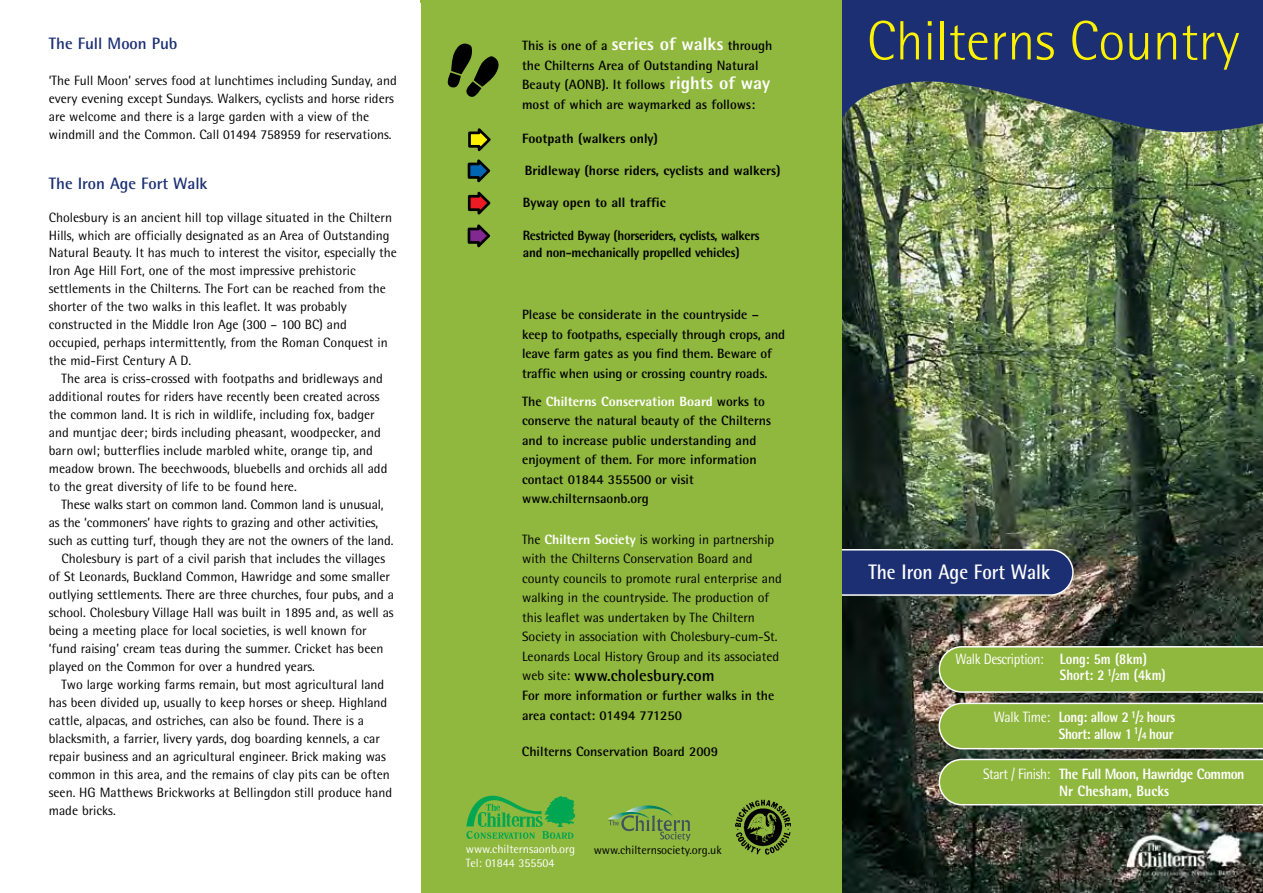
<style>
.page{position:relative;width:1263px;height:893px;background:#fff}
.page>*{position:absolute;margin:0;border:0;box-sizing:border-box;transform-origin:0 0}
.t1{font:300 55.5px "Rotis Semi Sans";color:#fff200}
.t2{font:700 21px "Rotis Semi Sans";color:#fff;scale:.9 1}
.t3{font:700 16.5px "Rotis Semi Sans";color:#1b2f72}
.t4{font:700 16.5px "Rotis Semi Sans";color:#000}
.t5{font:800 15px/16.5px "Rotis Semi Sans";letter-spacing:-.02em;color:#fff;text-align:center;scale:.9 1}
.t6{font:800 15px/16.5px "Rotis Semi Sans";letter-spacing:-.02em;color:#fff;text-align:right;scale:.85 1}
.t7{font:800 15px/16.5px "Rotis Semi Sans";color:#fff;scale:.85 1}
.t8{font:13.5px/18px "Rotis Semi Sans";color:#000}
.t9{font:700 13.5px/19.5px "Rotis Semi Sans";color:#000}
.t10{font:800 13.5px "Rotis Semi Sans";letter-spacing:-.015em;color:#000}
.t11{font:800 13.5px/16.5px "Rotis Semi Sans";letter-spacing:-.015em;color:#000;scale:.95 1}
.t12{font:12px "Rotis Semi Sans";color:#fff}
.t13{font:12px "Rotis Semi Sans";color:#000}
.s1{font-weight:800;font-size:18px;color:#fff}
.s2{font-weight:800;color:#fff}
.s3{font-weight:400;font-size:13.5px}
.s4{font-weight:400}
.s5{font-size:10.5px}
</style>
<div class="page">
<img style="left:420px;top:0;width:843px;height:893px">
<p class="t3" style="left:49px;top:33px;width:130px">The Full Moon Pub</p>
<p class="t8" style="left:49px;top:71px;width:349px">‘The Full Moon’ serves food at lunchtimes including Sunday, and every evening except Sundays. Walkers, cyclists and horse riders are welcome and there is a large garden with a view of the windmill and the Common. Call 01494 758959 for reservations.</p>
<p class="t3" style="left:49px;top:173px;width:160px">The Iron Age Fort Walk</p>
<p class="t8" style="left:49px;top:208px;width:350px">Cholesbury is an ancient hill top village situated in the Chiltern Hills, which are officially designated as an Area of Outstanding Natural Beauty. It has much to interest the visitor, especially the Iron Age Hill Fort, one of the most impressive prehistoric settlements in the Chilterns. The Fort can be reached from the shorter of the two walks in this leaflet. It was probably constructed in the Middle Iron Age (300 – 100 BC) and occupied, perhaps intermittently, from the Roman Conquest in the mid-First Century A D.</p>
<p class="t8" style="left:49px;top:370px;width:340px;text-indent:13px">The area is criss-crossed with footpaths and bridleways and additional routes for riders have recently been created across the common land. It is rich in wildlife, including fox, badger and muntjac deer; birds including pheasant, woodpecker, and barn owl; butterflies include marbled white, orange tip, and meadow brown. The beechwoods, bluebells and orchids all add to the great diversity of life to be found here.</p>
<p class="t8" style="left:62px;top:496px;width:324px">These walks start on common land. Common land is unusual,</p>
<p class="t8" style="left:49px;top:514px;width:331px">as the ‘commoners’ have rights to grazing and other activities,</p>
<p class="t8" style="left:49px;top:532px;width:346px">such as cutting turf, though they are not the owners of the land.</p>
<p class="t8" style="left:62px;top:550px;width:325px">Cholesbury is part of a civil parish that includes the villages</p>
<p class="t8" style="left:49px;top:568px;width:343px">of St Leonards, Buckland Common, Hawridge and some smaller</p>
<p class="t8" style="left:49px;top:586px;width:347px">outlying settlements. There are three churches, four pubs, and a</p>
<p class="t8" style="left:49px;top:604px;width:346px">school. Cholesbury Village Hall was built in 1895 and, as well as</p>
<p class="t8" style="left:49px;top:622px;width:319px">being a meeting place for local societies, is well known for</p>
<p class="t8" style="left:49px;top:640px;width:336px">‘fund raising’ cream teas during the summer. Cricket has been</p>
<p class="t8" style="left:49px;top:658px;width:268px">played on the Common for over a hundred years.</p>
<p class="t8" style="left:62px;top:676px;width:324px">Two large working farms remain, but most agricultural land</p>
<p class="t8" style="left:49px;top:694px;width:340px">has been divided up, usually to keep horses or sheep. Highland</p>
<p class="t8" style="left:49px;top:712px;width:317px">cattle, alpacas, and ostriches, can also be found. There is a</p>
<p class="t8" style="left:49px;top:730px;width:333px">blacksmith, a farrier, livery yards, dog boarding kennels, a car</p>
<p class="t8" style="left:49px;top:748px;width:339px">repair business and an agricultural engineer. Brick making was</p>
<p class="t8" style="left:49px;top:766px;width:343px">common in this area, and the remains of clay pits can be often</p>
<p class="t8" style="left:49px;top:784px;width:345px">seen. HG Matthews Brickworks at Bellingdon still produce hand</p>
<p class="t8" style="left:49px;top:802px;width:68px">made bricks.</p>
<p class="t9" style="left:522px;top:35px;width:252px">This is one of a <span class="s1">series of walks</span> through the Chilterns Area of Outstanding Natural Beauty (AONB). It follows <span class="s1">rights of way </span>most of which are waymarked as follows:</p>
<p class="t10" style="left:522px;top:130px;width:137px">Footpath (walkers only)</p>
<p class="t10" style="left:525px;top:162px;width:258px">Bridleway (horse riders, cyclists and walkers)</p>
<p class="t10" style="left:523px;top:194px;width:145px">Byway open to all traffic</p>
<p class="t11" style="left:523px;top:227px;width:251px">Restricted Byway (horseriders, cyclists, walkers and non-mechanically propelled vehicles)</p>
<p class="t9" style="left:522px;top:305px;width:265px">Please be considerate in the countryside – keep to footpaths, especially through crops, and leave farm gates as you find them. Beware of traffic when using or crossing country roads.</p>
<p class="t9" style="left:522px;top:391px;width:251px">The <span class="s2">Chilterns Conservation Board</span> works to conserve the natural beauty of the Chilterns and to increase public understanding and enjoyment of them. For more information contact 01844 355500 or visit www.chilternsaonb.org</p>
<p class="t8" style="left:522px;top:529px;width:261px;line-height:19.5px">The <span class="s2">Chiltern Society</span> is working in partnership with the Chilterns Conservation Board and county councils to promote rural enterprise and walking in the countryside. The production of this leaflet was undertaken by The Chiltern Society in association with Cholesbury-cum-St.<br>Leonards Local History Group and its associated</p>
<p class="t4" style="left:522px;top:665px;width:194px"><span class="s3">web site:</span> www.cholesbury.com</p>
<p class="t9" style="left:522px;top:685px;width:254px">For more information or further walks in the area contact: 01494 771250</p>
<p class="t9" style="left:522px;top:741px;width:198px">Chilterns Conservation Board 2009</p>
<p class="t12" style="left:466px;top:842px;width:111px">www.chilternsaonb.org</p>
<p class="t13" style="left:594px;top:843px;width:130px">www.chilternsociety.org.uk</p>
<p class="t12" style="left:466px;top:856px;width:90px">Tel: 01844 355504</p>
<h1 class="t1" style="left:867px;top:9px;width:374px">Chilterns Country</h1>
<h2 class="t2" style="left:868px;top:559px;width:204px">The Iron Age Fort Walk</h2>
<p class="t7" style="left:1060px;top:650px;width:126px;text-indent:-104px"><span class="s4">Walk Description:</span> Long: 5m (8km)<br>Short: 2 <sup>1</sup>/<span class="s5">2</span>m (4km)</p>
<p class="t6" style="left:994px;top:708px;width:215px"><span class="s4">Walk Time:</span> Long: allow 2 <sup>1</sup>/<span class="s5">2</span> hours<br>Short: allow 1 <sup>1</sup>/<span class="s5">4</span> hour</p>
<p class="t5" style="left:983px;top:765px;width:292px"><span class="s4">Start / Finish:</span> The Full Moon, Hawridge Common<br>Nr Chesham, Bucks</p>
</div>
